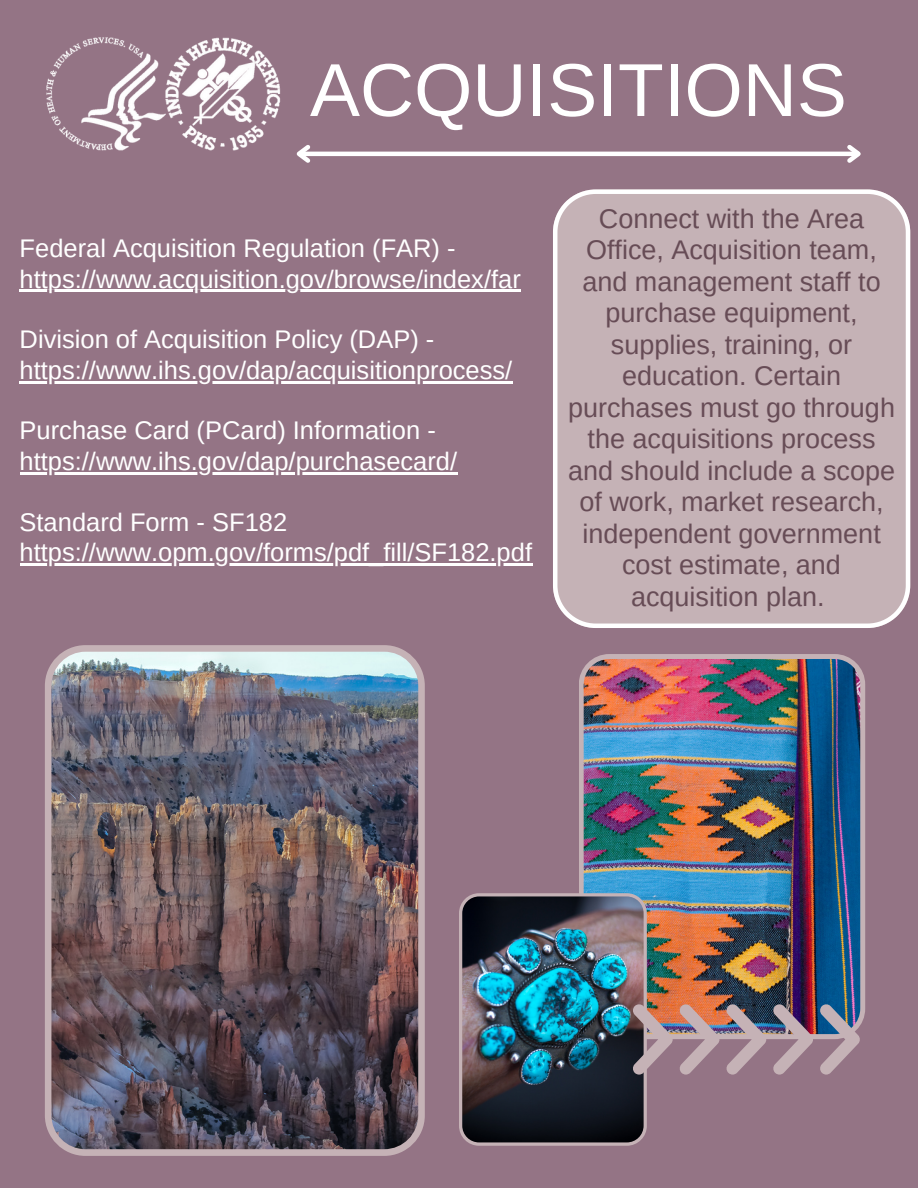
<style>
.page{position:relative;width:918px;height:1188px;background:#947485}
.page>*{position:absolute;margin:0;border:0;box-sizing:border-box;transform-origin:0 0}
.t1{font:75px "Arimo";color:#fff}
.t2{font:27px/31.5px "Arimo";color:#674c56;text-align:center}
.t3{font:25.5px/30.3px "Arimo";color:#fff}
</style>
<div class="page">
<img style="left:46px;top:37px;width:235px;height:114px">
<img style="left:45px;top:645px;width:380px;height:511px">
<hr style="left:299px;top:152px;width:559px;height:4px;background:#fff">
<svg style="left:296px;top:145px;width:18px;height:18px"></svg>
<svg style="left:843px;top:145px;width:18px;height:18px"></svg>
<img style="left:579px;top:654px;width:286px;height:371px">
<img style="left:459px;top:893px;width:188px;height:253px">
<img style="left:632px;top:1004px;width:228px;height:71px">
<div style="left:553px;top:189px;width:357px;height:439px;background:#c5b2b6"></div>
<hr style="left:20px;top:290px;width:501px;height:2px;background:#fff">
<hr style="left:20px;top:381px;width:493px;height:2px;background:#fff">
<hr style="left:20px;top:472px;width:437px;height:2px;background:#fff">
<hr style="left:20px;top:563px;width:512px;height:2px;background:#fff">
<p class="t1" style="left:310px;top:48px;width:538px">ACQUISITIONS</p>
<p class="t3" style="left:20px;top:233px;width:503px">Federal Acquisition Regulation (FAR) - https://www.acquisition.gov/browse/index/far</p>
<p class="t3" style="left:20px;top:324px;width:416px">Division of Acquisition Policy (DAP) -</p>
<p class="t3" style="left:20px;top:355px;width:494px">https://www.ihs.gov/dap/acquisitionprocess/</p>
<p class="t3" style="left:20px;top:415px;width:439px">Purchase Card (PCard) Information - https://www.ihs.gov/dap/purchasecard/</p>
<p class="t3" style="left:20px;top:507px;width:269px">Standard Form - SF182</p>
<p class="t3" style="left:20px;top:537px;width:514px">https://www.opm.gov/forms/pdf_fill/SF182.pdf</p>
<p class="t2" style="left:568px;top:203px;width:328px">Connect with the Area<br>Office, Acquisition team, and management staff to purchase equipment, supplies, training, or education. Certain purchases must go through the acquisitions process and should include a scope of work, market research, independent government cost estimate, and acquisition plan.</p>
</div>
